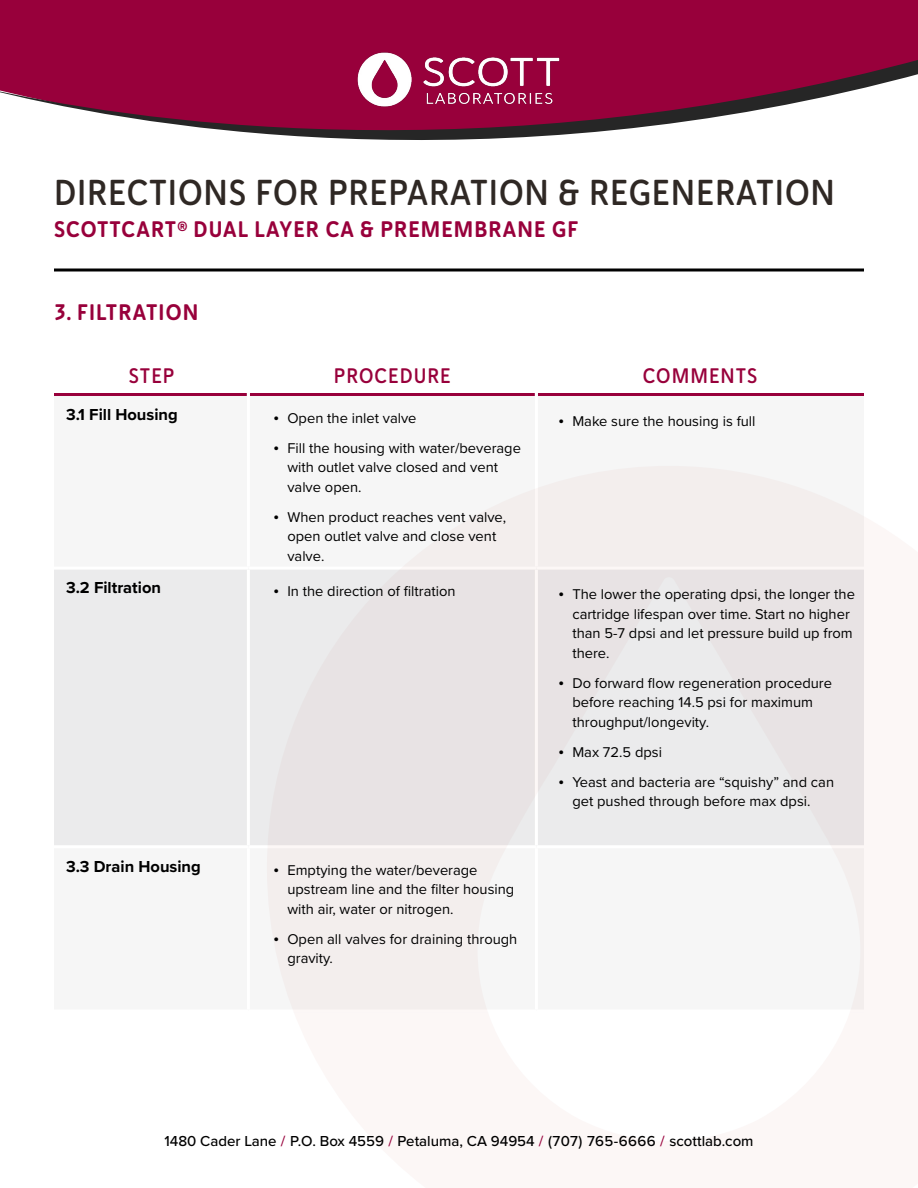
<style>
.page{position:relative;width:918px;height:1188px;background:#fff}
.page>*{position:absolute;margin:0;border:0;box-sizing:border-box;transform-origin:0 0}
.t1{font:36px "Haboro Soft Con Dem";letter-spacing:.025em;color:#2f2824}
.t2{font:22.5px "Haboro Soft Con Bol";letter-spacing:.05em;color:#98003b}
.t3{font:21px "Haboro Soft Con Dem";letter-spacing:.05em;color:#98003b}
.t4{font:700 16.5px "Proxima Nova";color:#000}
.t5{font:500 15px "Proxima Nova";color:#000}
.t6{font:14.7px/19.5px "Proxima Nova";color:#000}
.s1{font-family:"Myriad Pro";font-size:18px}
.s2{color:#98003b}
</style>
<div class="page">
<svg style="left:267px;top:466px;width:597px;height:544px;fill:#f6f6f6"></svg>
<div style="left:54px;top:570px;width:810px;height:275px;background:#ebebec"></div>
<hr style="left:54px;top:393px;width:193px;height:3px;background:#98003b">
<hr style="left:250px;top:393px;width:285px;height:3px;background:#98003b">
<hr style="left:538px;top:393px;width:326px;height:3px;background:#98003b">
<hr style="left:535px;top:394px;width:3px;height:173px;background:#fff">
<hr style="left:535px;top:848px;width:3px;height:162px;background:#fff">
<hr style="left:248px;top:567px;width:288px;height:3px;background:#fff">
<hr style="left:247px;top:570px;width:3px;height:275px;background:#fff">
<hr style="left:536px;top:567px;width:328px;height:3px;background:#fff">
<hr style="left:535px;top:570px;width:3px;height:275px;background:#fff">
<hr style="left:248px;top:845px;width:288px;height:3px;background:#fff">
<hr style="left:536px;top:845px;width:328px;height:3px;background:#fff">
<svg style="left:54px;top:268px;width:810px;height:4px;background:#3f3f3f"></svg>
<div style="left:0;top:0;width:918px;height:57px;background:#98003b"></div>
<svg style="left:0;top:57px;width:918px;height:83px;fill:#98003b"></svg>
<img style="left:354px;top:48px;width:209px;height:62px">
<h1 class="t1" style="left:54px;top:169px;width:783px">DIRECTIONS FOR PREPARATION &amp; REGENERATION</h1>
<h2 class="t2" style="left:54px;top:214px;width:526px">SCOTTCART<sup>®</sup> DUAL LAYER CA &amp; PREMEMBRANE GF</h2>
<h2 class="t2" style="left:54px;top:298px;width:146px">3. FILTRATION</h2>
<h3 class="t3" style="left:129px;top:361px;width:47px">STEP</h3>
<h3 class="t3" style="left:334px;top:361px;width:118px">PROCEDURE</h3>
<h3 class="t3" style="left:643px;top:361px;width:116px">COMMENTS</h3>
<p class="t4" style="left:66px;top:402px;width:113px">3.1 Fill Housing</p>
<p class="t6" style="left:274px;top:407px;width:144px"><span class="s1">•</span> Open the inlet valve</p>
<p class="t6" style="left:287px;top:437px;width:235px;text-indent:-14px"><span class="s1">•</span> Fill the housing with water/beverage with outlet valve closed and vent valve open.</p>
<p class="t6" style="left:287px;top:506px;width:220px;text-indent:-14px"><span class="s1">•</span> When product reaches vent valve, open outlet valve and close vent valve.</p>
<p class="t6" style="left:559px;top:410px;width:198px"><span class="s1">•</span> Make sure the housing is full</p>
<p class="t4" style="left:66px;top:575px;width:97px">3.2 Filtration</p>
<p class="t6" style="left:274px;top:581px;width:183px"><span class="s1">•</span> In the direction of filtration</p>
<p class="t6" style="left:572px;top:584px;width:284px;text-indent:-14px"><span class="s1">•</span> The lower the operating dpsi, the longer the cartridge lifespan over time. Start no higher than 5-7 dpsi and let pressure build up from there.</p>
<p class="t6" style="left:572px;top:672px;width:261px;text-indent:-14px"><span class="s1">•</span> Do forward flow regeneration procedure before reaching 14.5 psi for maximum throughput/longevity.</p>
<p class="t6" style="left:559px;top:741px;width:105px"><span class="s1">•</span> Max 72.5 dpsi</p>
<p class="t6" style="left:572px;top:771px;width:263px;text-indent:-14px"><span class="s1">•</span> Yeast and bacteria are “squishy” and can get pushed through before max dpsi.</p>
<p class="t4" style="left:66px;top:854px;width:136px">3.3 Drain Housing</p>
<p class="t6" style="left:287px;top:860px;width:228px;text-indent:-14px"><span class="s1">•</span> Emptying the water/beverage upstream line and the filter housing with air, water or nitrogen.</p>
<p class="t6" style="left:287px;top:929px;width:232px;text-indent:-14px"><span class="s1">•</span> Open all valves for draining through gravity.</p>
<p class="t5" style="left:164px;top:1130px;width:591px">1480 Cader Lane <span class="s2">/</span> P.O. Box 4559 <span class="s2">/</span> Petaluma, CA 94954 <span class="s2">/</span> (707) 765-6666 <span class="s2">/</span> scottlab.com</p>
</div>
